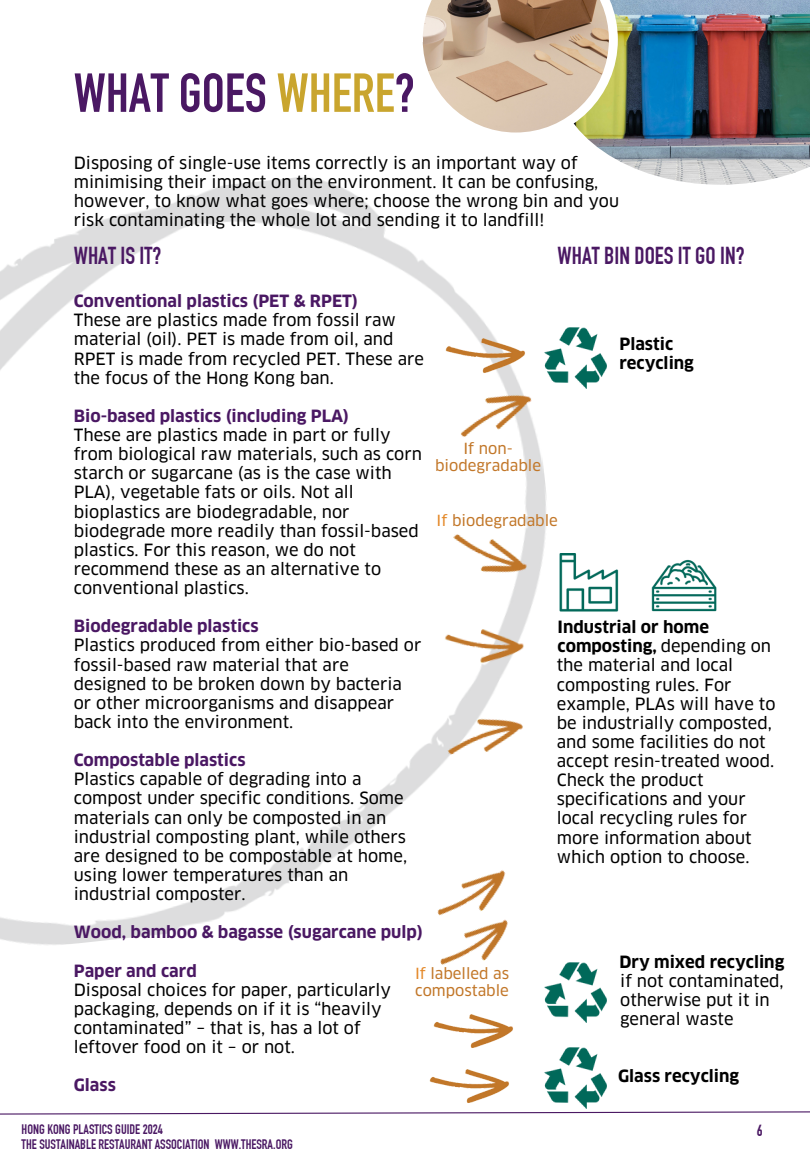
<style>
.page{position:relative;width:810px;height:1170px;background:#fff}
.page>*{position:absolute;margin:0;border:0;box-sizing:border-box;transform-origin:0 0}
.t1{font:700 54px "DIN Condensed";color:#4a1863}
.t2{font:700 24px "DIN Condensed";color:#4a1863}
.t3{font:16.5px/19.2px "Clan OT News";color:#000}
.t4{font:700 16.5px "Clan OT";color:#4a1863}
.t5{font:700 16.5px/19.2px "Clan OT";color:#000}
.t6{font:700 15.75px "DIN Condensed";color:#4a1863}
.t7{font:15px/16.8px "Clan OT News";color:#c27729}
.t8{font:700 13.5px "DIN Condensed";color:#4a1863}
.s1{color:#c9a52e}
.s2{color:#e48828}
.s3{font-family:"Clan OT News";font-weight:400}
</style>
<div class="page">
<img style="left:0;top:177px;width:587px;height:768px">
<svg style="left:0;top:1111px;width:810px;height:4px"></svg>
<img style="left:546px;top:0;width:264px;height:194px">
<svg style="left:422px;top:0;width:196px;height:142px"></svg>
<img style="left:441px;top:705px;width:88px;height:58px">
<img style="left:451px;top:378px;width:88px;height:67px">
<img style="left:445px;top:337px;width:81px;height:37px">
<img style="left:445px;top:525px;width:89px;height:63px">
<img style="left:443px;top:625px;width:84px;height:43px">
<img style="left:431px;top:857px;width:88px;height:77px">
<img style="left:434px;top:907px;width:87px;height:58px">
<img style="left:433px;top:1014px;width:80px;height:34px">
<img style="left:430px;top:1069px;width:79px;height:34px">
<img style="left:544px;top:327px;width:63px;height:61px">
<img style="left:544px;top:962px;width:63px;height:61px">
<img style="left:544px;top:1048px;width:63px;height:61px">
<img style="left:559px;top:553px;width:157px;height:59px">
<h1 class="t1" style="left:74px;top:73px;width:342px">WHAT GOES <span class="s1">WHERE</span>?</h1>
<p class="t3" style="left:74px;top:154px;width:547px">Disposing of single-use items correctly is an important way of minimising their impact on the environment. It can be confusing, however, to know what goes where; choose the wrong bin and you risk contaminating the whole lot and sending it to landfill!</p>
<h2 class="t2" style="left:558px;top:247px;width:189px">WHAT BIN DOES IT GO IN?</h2>
<h2 class="t2" style="left:74px;top:247px;width:89px">WHAT IS IT?</h2>
<p class="t4" style="left:74px;top:294px;width:286px">Conventional plastics (PET &amp; RPET)</p>
<p class="t3" style="left:74px;top:312px;width:352px">These are plastics made from fossil raw material (oil). PET is made from oil, and RPET is made from recycled PET. These are the focus of the Hong Kong ban.</p>
<p class="t4" style="left:74px;top:409px;width:277px">Bio-based plastics (including PLA)</p>
<p class="t3" style="left:74px;top:427px;width:350px">These are plastics made in part or fully from biological raw materials, such as corn starch or sugarcane (as is the case with PLA), vegetable fats or oils. Not all bioplastics are biodegradable, nor biodegrade more readily than fossil-based plastics. For this reason, we do not recommend these as an alternative to conventional plastics.</p>
<p class="t4" style="left:74px;top:619px;width:186px">Biodegradable plastics</p>
<p class="t3" style="left:74px;top:637px;width:349px">Plastics produced from either bio-based or fossil-based raw material that are designed to be broken down by bacteria or other microorganisms and disappear back into the environment.</p>
<p class="t4" style="left:74px;top:753px;width:173px">Compostable plastics</p>
<p class="t3" style="left:74px;top:771px;width:335px">Plastics capable of degrading into a compost under specific conditions. Some materials can only be composted in an industrial composting plant, while others are designed to be compostable at home, using lower temperatures than an industrial composter.</p>
<p class="t4" style="left:74px;top:925px;width:351px">Wood, bamboo &amp; bagasse (sugarcane pulp)</p>
<p class="t4" style="left:74px;top:964px;width:124px">Paper and card</p>
<p class="t3" style="left:74px;top:981px;width:319px">Disposal choices for paper, particularly packaging, depends on if it is “heavily contaminated” – that is, has a lot of leftover food on it – or not.</p>
<p class="t4" style="left:74px;top:1078px;width:44px">Glass</p>
<p class="t5" style="left:619px;top:335px;width:76px">Plastic recycling</p>
<p class="t7" style="left:435px;top:441px;width:107px;text-align:center">If non&shy;biodegradable</p>
<p class="t7" style="left:437px;top:514px;width:123px"><span class="s2">If</span> biodegradable</p>
<p class="t5" style="left:558px;top:619px;width:215px">Industrial or home composting, <span class="s3">depending on</span></p>
<p class="t3" style="left:557px;top:657px;width:220px">the material and local composting rules. For example, PLAs will have to be industrially composted, and some facilities do not accept resin-treated wood.<br>Check the product specifications and your local recycling rules for more information about which option to choose.</p>
<p class="t5" style="left:619px;top:954px;width:166px">Dry mixed recycling</p>
<p class="t7" style="left:415px;top:966px;width:96px"><span class="s2">If</span> labelled as compostable</p>
<p class="t3" style="left:620px;top:973px;width:165px">if not contaminated, otherwise put it in general waste</p>
<p class="t5" style="left:618px;top:1068px;width:123px">Glass recycling</p>
<p class="t8" style="left:22px;top:1124px;width:143px">HONG KONG PLASTICS GUIDE 2024</p>
<p class="t6" style="left:757px;top:1124px;width:7px">6</p>
<p class="t8" style="left:22px;top:1140px;width:273px">THE SUSTAINABLE RESTAURANT ASSOCIATION WWW.THESRA.ORG</p>
</div>
